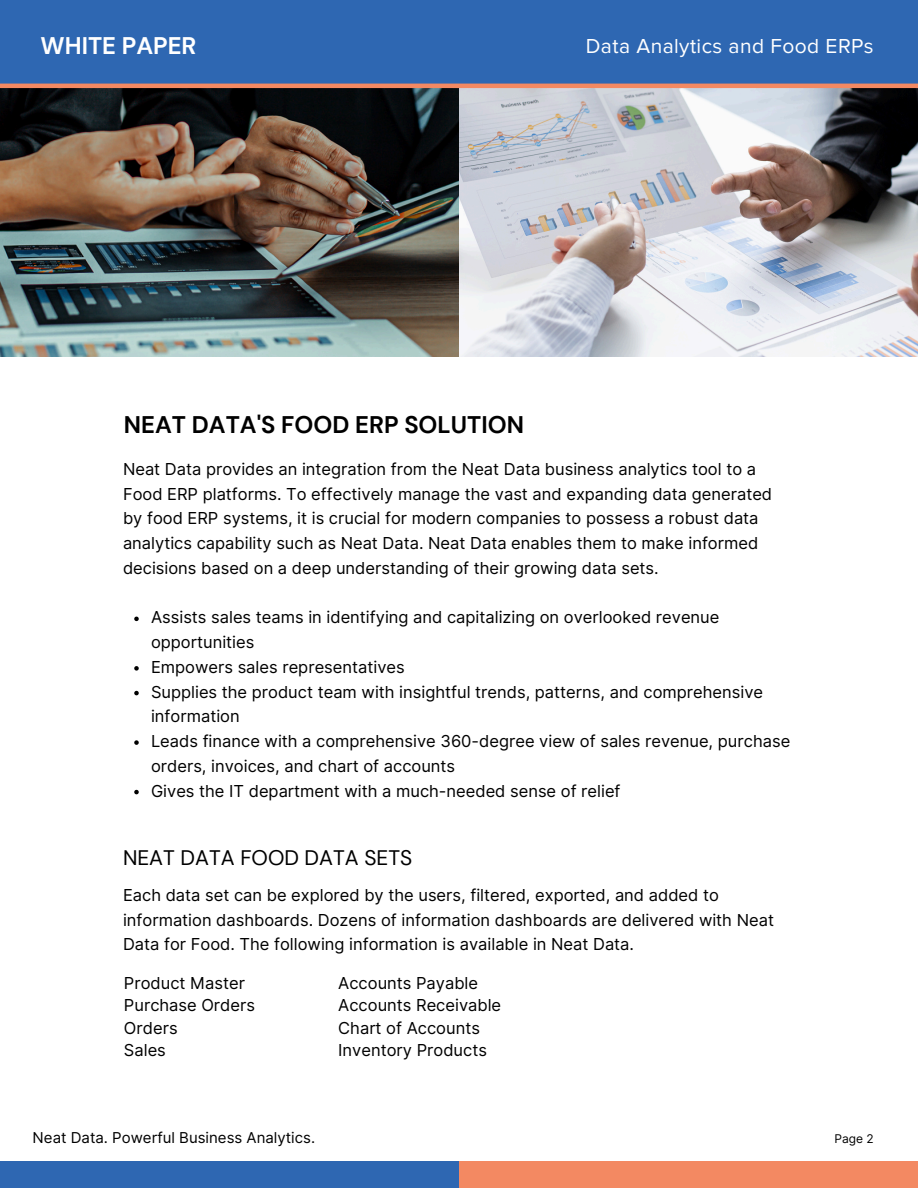
<style>
.page{position:relative;width:918px;height:1188px;background:#fff}
.page>*{position:absolute;margin:0;border:0;box-sizing:border-box;transform-origin:0 0}
.t1{font:700 24px "DM Sans";color:#000}
.t2{font:700 24px "DM Sans";color:#fff}
.t3{font:21px "Proxima Nova";letter-spacing:.02em;color:#fff}
.t4{font:21px "DM Sans";color:#000}
.t5{font:16.5px/24.8px "Inter";color:#000}
.t6{font:15px "Inter";color:#000}
.t7{font:12px "Inter";color:#000}
</style>
<div class="page">
<img style="left:0;top:88px;width:918px;height:269px">
<div style="left:0;top:0;width:918px;height:84px;background:#2e67b2"></div>
<svg style="left:134px;top:617px;width:5px;height:4px"></svg>
<svg style="left:134px;top:666px;width:5px;height:5px"></svg>
<svg style="left:134px;top:691px;width:5px;height:4px"></svg>
<svg style="left:134px;top:740px;width:5px;height:5px"></svg>
<svg style="left:134px;top:790px;width:5px;height:4px"></svg>
<div style="left:0;top:1161px;width:459px;height:27px;background:#2e67b2"></div>
<div style="left:459px;top:1161px;width:459px;height:27px;background:#f38962"></div>
<hr style="left:0;top:84px;width:918px;height:4px;background:#f38962">
<h4 class="t2" style="left:41px;top:30px;width:158px">WHITE PAPER</h4>
<h4 class="t3" style="left:586px;top:37px;width:289px">Data Analytics and Food ERPs</h4>
<p class="t1" style="left:124px;top:410px;width:402px">NEAT DATA'S FOOD ERP SOLUTION</p>
<h1 class="t5" style="left:123px;top:456px;width:651px">Neat Data provides an integration from the Neat Data business analytics tool to a Food ERP platforms. To effectively manage the vast and expanding data generated by food ERP systems, it is crucial for modern companies to possess a robust data analytics capability such as Neat Data. Neat Data enables them to make informed decisions based on a deep understanding of their growing data sets.</h1>
<h3 class="t5" style="left:151px;top:605px;width:570px">Assists sales teams in identifying and capitalizing on overlooked revenue opportunities</h3>
<h1 class="t5" style="left:151px;top:654px;width:255px">Empowers sales representatives</h1>
<h4 class="t5" style="left:151px;top:679px;width:614px">Supplies the product team with insightful trends, patterns, and comprehensive information</h4>
<p class="t5" style="left:151px;top:729px;width:641px">Leads finance with a comprehensive 360-degree view of sales revenue, purchase orders, invoices, and chart of accounts</p>
<p class="t5" style="left:151px;top:778px;width:471px">Gives the IT department with a much-needed sense of relief</p>
<p class="t4" style="left:123px;top:844px;width:291px">NEAT DATA FOOD DATA SETS</p>
<p class="t5" style="left:123px;top:882px;width:653px">Each data set can be explored by the users, filtered, exported, and added to information dashboards. Dozens of information dashboards are delivered with Neat<br>Data for Food. The following information is available in Neat Data.</p>
<h2 class="t5" style="left:124px;top:972px;width:133px;line-height:22.5px">Product Master<br>Purchase Orders<br>Orders<br>Sales</h2>
<h4 class="t5" style="left:338px;top:972px;width:164px;line-height:22.5px">Accounts Payable<br>Accounts Receivable<br>Chart of Accounts<br>Inventory Products</h4>
<p class="t6" style="left:33px;top:1129px;width:284px">Neat Data. Powerful Business Analytics.</p>
<h4 class="t7" style="left:834px;top:1131px;width:41px">Page 2</h4>
</div>
